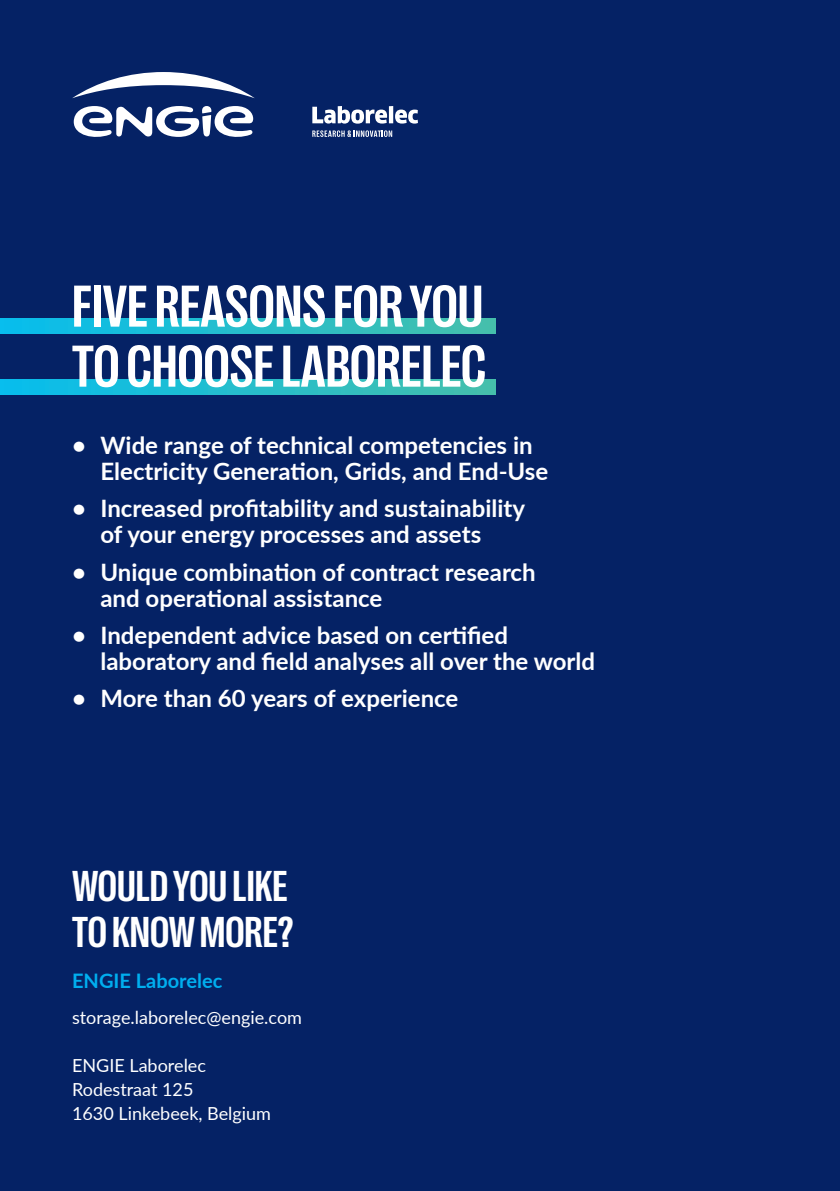
<style>
.page{position:relative;width:840px;height:1191px;background:#fff}
.page>*{position:absolute;margin:0;border:0;box-sizing:border-box;transform-origin:0 0}
.t1{font:700 condensed 60px/60px "Right Grotesk";color:#fff}
.t2{font:700 condensed 44px "Right Grotesk";color:#fff}
.t3{font:700 24px "Lato";color:#fff}
.t4{font:700 20px "Lato";color:#00aeef}
.t5{font:18px "Lato";color:#fff}
</style>
<div class="page">
<div style="left:0;top:0;width:839px;height:1191px;background:#052265"></div>
<svg style="left:312px;top:106px;width:75px;height:18px"></svg>
<div style="left:388px;top:106px;width:5px;height:17px;background:#fff"></div>
<svg style="left:395px;top:110px;width:22px;height:14px"></svg>
<svg style="left:312px;top:130px;width:80px;height:7px"></svg>
<svg style="left:72px;top:72px;width:183px;height:65px"></svg>
<div style="left:0;top:318px;width:495px;height:16px;background:linear-gradient(to right,#06bded,#45bfaa)"></div>
<svg style="left:0;top:379px;width:495px;height:15px"></svg>
<p class="t1" style="left:72px;top:276px;width:415px">FIVE REASONS FOR YOU<br>TO CHOOSE LABORELEC</p>
<p class="t3" style="left:72px;top:427px;width:462px">• Wide range of technical competencies in</p>
<p class="t3" style="left:100px;top:453px;width:449px">Electricity Generation, Grids, and End-Use</p>
<p class="t3" style="left:72px;top:491px;width:454px">• Increased profitability and sustainability</p>
<p class="t3" style="left:100px;top:517px;width:382px">of your energy processes and assets</p>
<p class="t3" style="left:72px;top:554px;width:465px">• Unique combination of contract research</p>
<p class="t3" style="left:100px;top:580px;width:283px">and operational assistance</p>
<p class="t3" style="left:72px;top:617px;width:437px">• Independent advice based on certified</p>
<p class="t3" style="left:100px;top:643px;width:496px">laboratory and field analyses all over the world</p>
<p class="t3" style="left:72px;top:681px;width:387px">• More than 60 years of experience</p>
<p class="t2" style="left:72px;top:863px;width:217px">WOULD YOU LIKE</p>
<p class="t2" style="left:72px;top:909px;width:223px">TO KNOW MORE?</p>
<p class="t4" style="left:72px;top:966px;width:152px">ENGIE Laborelec</p>
<p class="t5" style="left:72px;top:1004px;width:231px">storage.laborelec@engie.com</p>
<p class="t5" style="left:72px;top:1052px;width:135px">ENGIE Laborelec</p>
<p class="t5" style="left:72px;top:1076px;width:123px">Rodestraat 125</p>
<p class="t5" style="left:72px;top:1100px;width:200px">1630 Linkebeek, Belgium</p>
</div>
